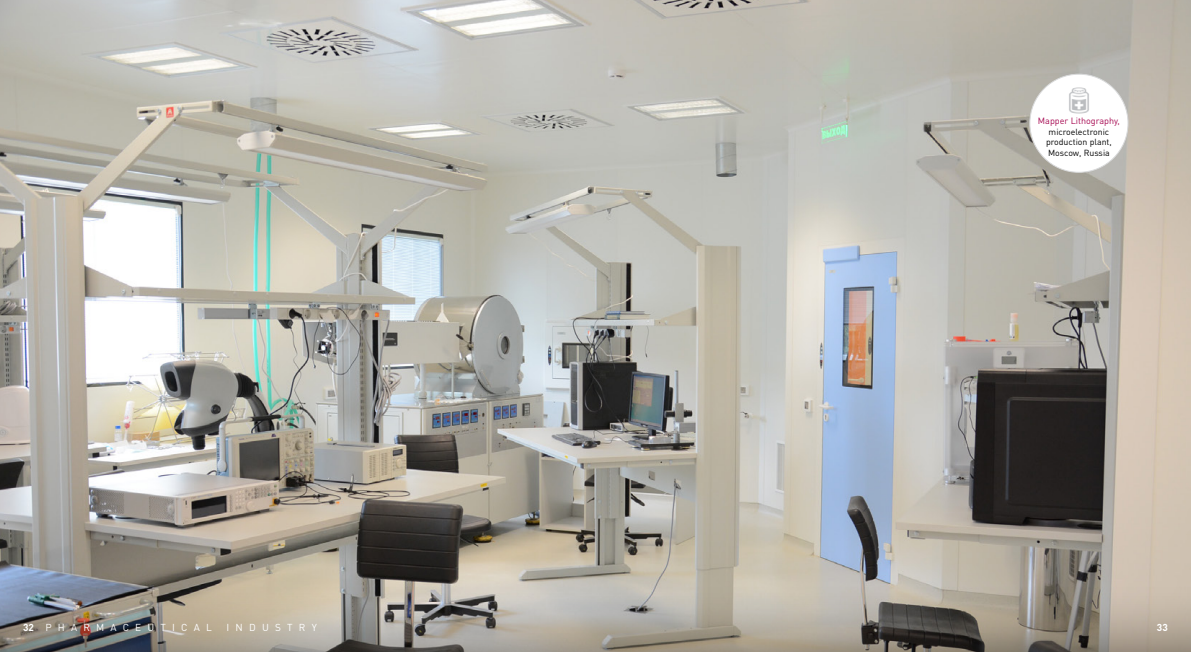
<style>
.page{position:relative;width:1191px;height:652px;background:#fff}
.page>*{position:absolute;margin:0;border:0;box-sizing:border-box;transform-origin:0 0}
.t1{font:10px "DIN Pro";letter-spacing:.62em;color:#fff}
.t2{font:700 10px "DIN Pro";color:#fff}
.txt{font:9px "DIN Pro";color:#a70b53}
.txt-2{font:8.8px/10.5px "DIN Pro";color:#000}
.s1{font-weight:700}
</style>
<div class="page">
<img style="left:0;top:0;width:1191px;height:578px">
<div style="left:1029px;top:74px;width:99px;height:98px;background:#fff;border-radius:50%"></div>
<img style="left:1069px;top:87px;width:20px;height:27px">
<svg style="left:0;top:578px;width:1191px;height:74px;background:#9d978e"></svg>
<p class="txt" style="left:1038px;top:115px;width:83px">Mapper Lithography,</p>
<p class="txt-2" style="left:1046px;top:126px;width:67px">microelectronic production plant,<br>Moscow, Russia</p>
<p class="t1" style="left:23px;top:621px;width:190px"><span class="s1">32</span> PHARMACEUTICAL</p>
<p class="t1" style="left:227px;top:621px;width:92px">INDUSTRY</p>
<p class="t2" style="left:1157px;top:621px;width:12px">33</p>
</div>
